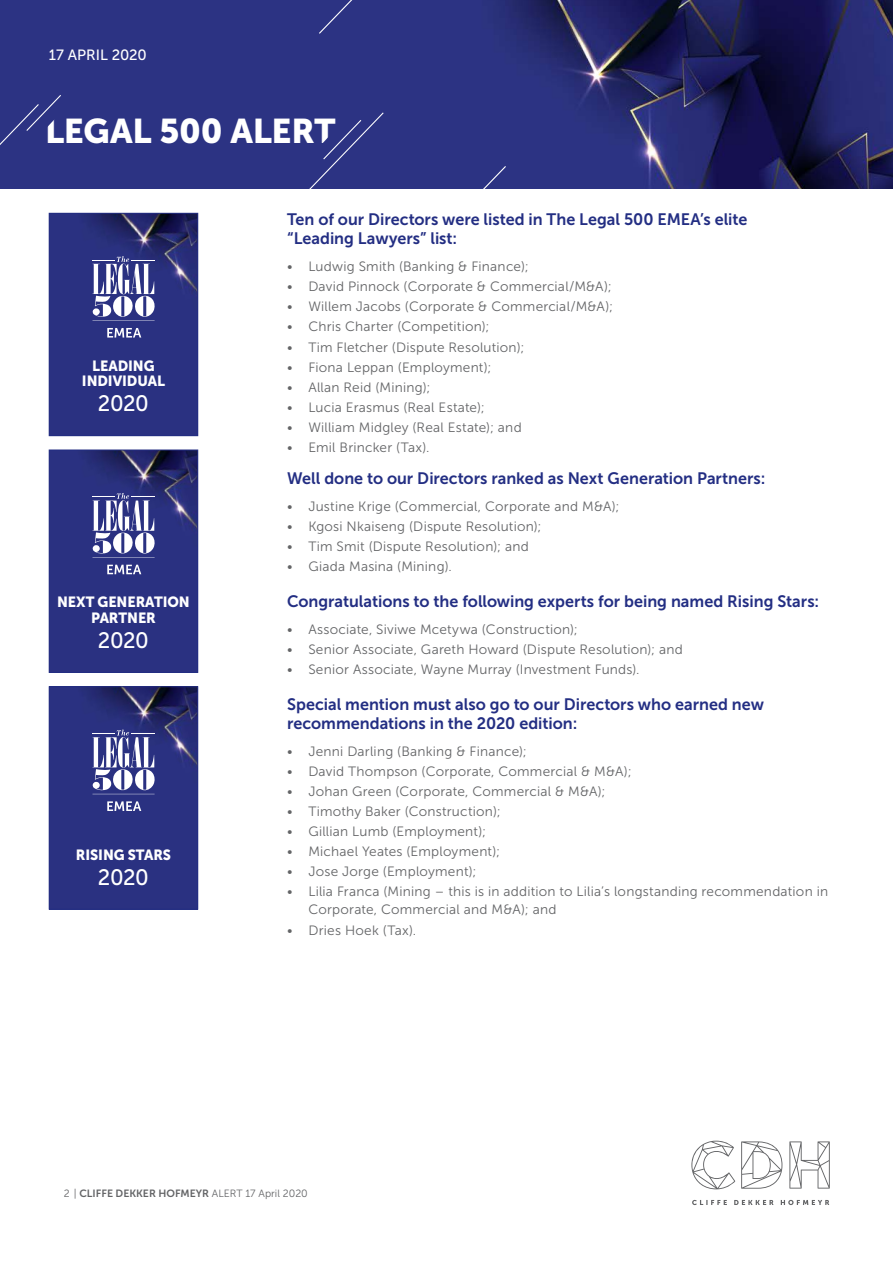
<style>
.page{position:relative;width:893px;height:1263px;background:#fff}
.page>*{position:absolute;margin:0;border:0;box-sizing:border-box;transform-origin:0 0}
.t1{font:34.05px "Museo Sans 900";letter-spacing:-.01em;color:#fff}
.t2{font:22.35px "Museo Sans 500";letter-spacing:-.02em;color:#fff}
.t3{font:16.5px/19px "Museo Sans 700";color:#232e83}
.t4{font:14.85px "Museo Sans 500";color:#fff}
.t5{font:14.7px/15.6px "Museo Sans 900";letter-spacing:-.005em;color:#fff;text-align:center;scale:.96 1}
.t6{font:13.5px/18px "Museo Sans 300";letter-spacing:.015em;color:#636466}
.t7{font:10.5px "Museo Sans 700";color:#636466}
.s1{font-family:"Museo Sans 300"}
</style>
<div class="page">
<svg style="left:692px;top:1200px;width:137px;height:5px"></svg>
<svg style="left:691px;top:1141px;width:44px;height:48px"></svg>
<svg style="left:741px;top:1141px;width:41px;height:48px"></svg>
<svg style="left:789px;top:1141px;width:41px;height:47px"></svg>
<img style="left:51px;top:215px;width:145px;height:219px">
<div style="left:49px;top:213px;width:149px;height:223px;border:1px solid #232e83"></div>
<svg style="left:92px;top:256px;width:63px;height:61px"></svg>
<hr style="left:92px;top:320px;width:63px;height:1px;background:#fff">
<svg style="left:107px;top:328px;width:34px;height:10px"></svg>
<img style="left:51px;top:452px;width:145px;height:219px">
<div style="left:49px;top:450px;width:149px;height:223px;border:1px solid #232e83"></div>
<svg style="left:92px;top:493px;width:63px;height:61px"></svg>
<hr style="left:92px;top:557px;width:63px;height:1px;background:#fff">
<svg style="left:107px;top:565px;width:34px;height:9px"></svg>
<img style="left:51px;top:688px;width:145px;height:219px">
<div style="left:49px;top:686px;width:149px;height:223px;border:1px solid #232e83"></div>
<svg style="left:92px;top:730px;width:63px;height:61px"></svg>
<hr style="left:92px;top:794px;width:63px;height:1px;background:#fff">
<svg style="left:107px;top:801px;width:34px;height:10px"></svg>
<img style="left:0;top:0;width:893px;height:188px">
<div style="left:318px;top:0;width:47px;height:35px;background:#2c3383"></div>
<div style="left:0;top:94px;width:62px;height:89px;background:#2c3383"></div>
<div style="left:307px;top:111px;width:78px;height:78px;background:#2c3383"></div>
<svg style="left:471px;top:165px;width:36px;height:24px"></svg>
<p class="t4" style="left:49px;top:47px;width:99px">17 APRIL 2020</p>
<h1 class="t1" style="left:45px;top:111px;width:292px">LEGAL 500 ALERT</h1>
<p class="t5" style="left:82px;top:358px;width:88px">LEADING<br>INDIVIDUAL</p>
<h2 class="t2" style="left:98px;top:391px;width:52px">2020</h2>
<p class="t5" style="left:57px;top:594px;width:140px">NEXT GENERATION<br>PARTNER</p>
<h2 class="t2" style="left:98px;top:628px;width:52px">2020</h2>
<p class="t5" style="left:76px;top:847px;width:101px">RISING STARS</p>
<h2 class="t2" style="left:98px;top:865px;width:52px">2020</h2>
<p class="t3" style="left:287px;top:210px;width:462px">Ten of our Directors were listed in The Legal 500 EMEA’s elite “Leading Lawyers” list:</p>
<p class="t6" style="left:287px;top:257px;width:243px">• Ludwig Smith (Banking &amp; Finance);</p>
<p class="t6" style="left:287px;top:278px;width:326px">• David Pinnock (Corporate &amp; Commercial/M&amp;A);</p>
<p class="t6" style="left:287px;top:298px;width:328px">• Willem Jacobs (Corporate &amp; Commercial/M&amp;A);</p>
<p class="t6" style="left:287px;top:318px;width:204px">• Chris Charter (Competition);</p>
<p class="t6" style="left:287px;top:338px;width:239px">• Tim Fletcher (Dispute Resolution);</p>
<p class="t6" style="left:287px;top:358px;width:206px">• Fiona Leppan (Employment);</p>
<p class="t6" style="left:287px;top:378px;width:145px">• Allan Reid (Mining);</p>
<p class="t6" style="left:287px;top:398px;width:199px">• Lucia Erasmus (Real Estate);</p>
<p class="t6" style="left:287px;top:418px;width:236px">• William Midgley (Real Estate); and</p>
<p class="t6" style="left:287px;top:439px;width:144px">• Emil Brincker (Tax).</p>
<p class="t3" style="left:287px;top:469px;width:480px">Well done to our Directors ranked as Next Generation Partners:</p>
<p class="t6" style="left:287px;top:497px;width:334px">• Justine Krige (Commercial, Corporate and M&amp;A);</p>
<p class="t6" style="left:287px;top:517px;width:256px">• Kgosi Nkaiseng (Dispute Resolution);</p>
<p class="t6" style="left:287px;top:537px;width:243px">• Tim Smit (Dispute Resolution); and</p>
<p class="t6" style="left:287px;top:557px;width:166px">• Giada Masina (Mining).</p>
<p class="t3" style="left:287px;top:592px;width:534px">Congratulations to the following experts for being named Rising Stars:</p>
<p class="t6" style="left:287px;top:620px;width:292px">• Associate, Siviwe Mcetywa (Construction);</p>
<p class="t6" style="left:287px;top:640px;width:397px">• Senior Associate, Gareth Howard (Dispute Resolution); and</p>
<p class="t6" style="left:287px;top:660px;width:354px">• Senior Associate, Wayne Murray (Investment Funds).</p>
<p class="t3" style="left:287px;top:695px;width:478px">Special mention must also go to our Directors who earned new recommendations in the 2020 edition:</p>
<p class="t6" style="left:287px;top:742px;width:241px">• Jenni Darling (Banking &amp; Finance);</p>
<p class="t6" style="left:287px;top:762px;width:346px">• David Thompson (Corporate, Commercial &amp; M&amp;A);</p>
<p class="t6" style="left:287px;top:782px;width:320px">• Johan Green (Corporate, Commercial &amp; M&amp;A);</p>
<p class="t6" style="left:287px;top:802px;width:215px">• Timothy Baker (Construction);</p>
<p class="t6" style="left:287px;top:822px;width:200px">• Gillian Lumb (Employment);</p>
<p class="t6" style="left:287px;top:843px;width:214px">• Michael Yeates (Employment);</p>
<p class="t6" style="left:287px;top:863px;width:191px">• Jose Jorge (Employment);</p>
<p class="t6" style="left:308px;top:883px;width:521px;text-indent:-21px">• Lilia Franca (Mining – this is in addition to Lilia’s longstanding recommendation in<br>Corporate, Commercial and M&amp;A); and</p>
<p class="t6" style="left:287px;top:921px;width:131px">• Dries Hoek (Tax).</p>
<p class="t7" style="left:64px;top:1187px;width:246px"><span class="s1">2 |</span> CLIFFE DEKKER HOFMEYR <span class="s1">ALERT 17 April 2020</span></p>
</div>
